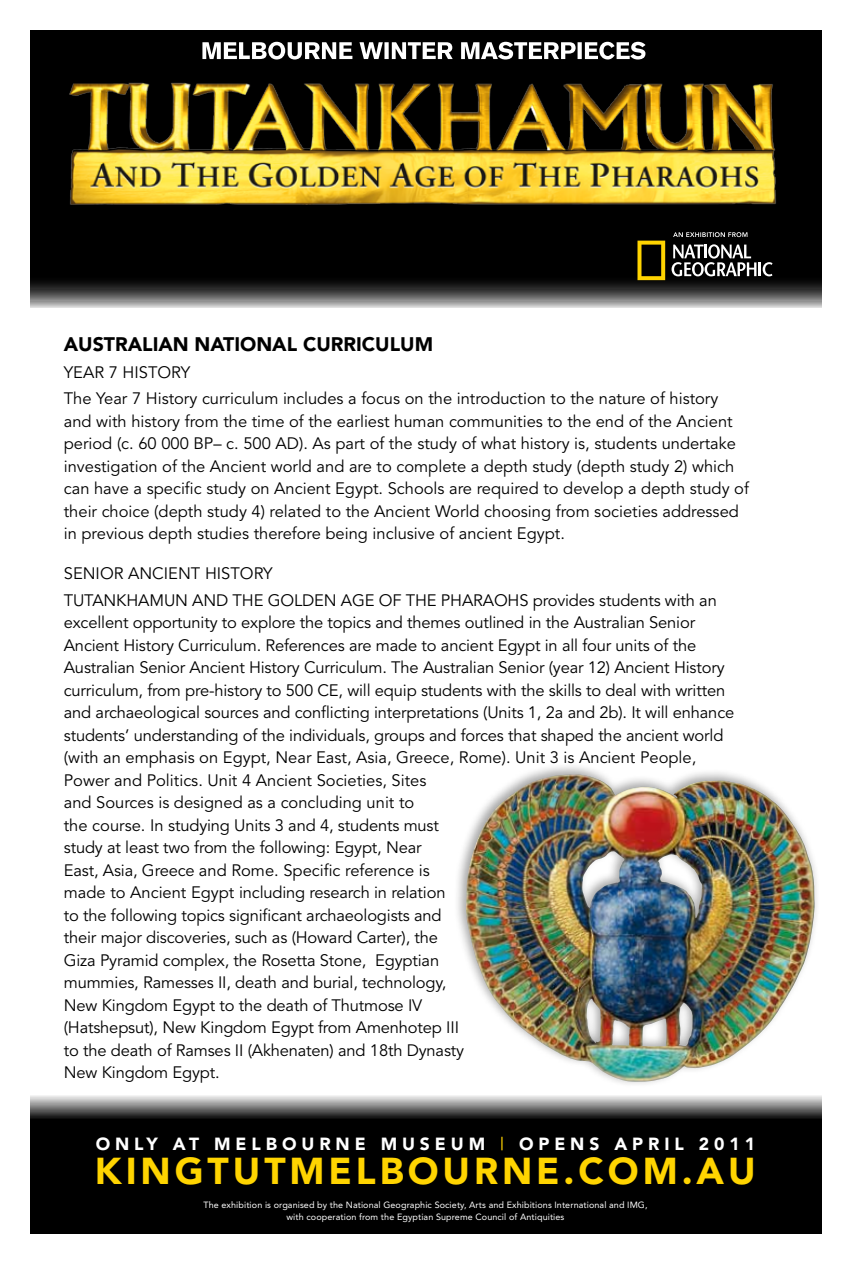
<style>
.page{position:relative;width:851px;height:1263px;background:#fff}
.page>*{position:absolute;margin:0;border:0;box-sizing:border-box;transform-origin:0 0}
.t1{font:900 37.2px "Avenir";letter-spacing:.105em;color:#ffd400}
.t2{font:900 19.5px "Avenir";color:#000}
.t3{font:900 17.55px "Avenir";letter-spacing:.28em;color:#fff}
.t4{font:16.5px/22.5px "Avenir";letter-spacing:-.01em;color:#000}
.t5{font:9px/12px "Avenir";letter-spacing:.01em;color:#fff;text-align:center}
.s1{font-weight:400;color:#ffd400}
</style>
<div class="page">
<svg style="left:30px;top:30px;width:791px;height:278px;background:#181818"></svg>
<svg style="left:30px;top:1095px;width:791px;height:138px;background:#161616"></svg>
<div style="left:45px;top:58px;width:749px;height:168px;background:#000"></div>
<img style="left:69px;top:82px;width:707px;height:122px">
<svg style="left:202px;top:42px;width:443px;height:18px"></svg>
<svg style="left:673px;top:232px;width:74px;height:5px"></svg>
<svg style="left:637px;top:241px;width:28px;height:39px"></svg>
<svg style="left:671px;top:244px;width:85px;height:32px"></svg>
<hr style="left:758px;top:262px;width:3px;height:14px;background:#fff">
<svg style="left:762px;top:262px;width:10px;height:14px"></svg>
<div style="left:453px;top:762px;width:367px;height:325px;background:#000;opacity:.35"></div>
<img style="left:466px;top:774px;width:348px;height:308px">
<p class="t2" style="left:64px;top:332px;width:371px">AUSTRALIAN NATIONAL CURRICULUM</p>
<p class="t4" style="left:64px;top:359px;width:656px;line-height:26.7px">Year 7 H istory<br>The Year 7 H istory curriculum includes a focus on the introduction to the nature of history</p>
<p class="t4" style="left:64px;top:410px;width:687px">and with history from the time of the earliest human communities to the end of the Ancient period (c. 60 000 BP– c. 500 AD). As part of the study of what history is, students undertake investigation of the Ancient world and are to complete a depth study (depth study 2) which can have a specific study on Ancient Egypt. Schools are required to develop a depth study of their choice (depth study 4) related to the Ancient World choosing from societies addressed in previous depth studies therefore being inclusive of ancient Egypt.</p>
<p class="t4" style="left:64px;top:560px;width:654px;line-height:26.7px">Senior Ancient H istory<br>Tutankhamun and the Golden Ag e of the Pharaohs provides students with an</p>
<p class="t4" style="left:64px;top:612px;width:672px">excellent opportunity to explore the topics and themes outlined in the Australian Senior Ancient H istory Curriculum. References are made to ancient Egypt in all four units of the Australian Senior Ancient H istory Curriculum. The Australian Senior (year 12) Ancient H istory curriculum, from pre-history to 500 CE, will equip students with the skills to deal with written and archaeological sources and conflicting interpretations (U nits 1, 2a and 2b). It will enhance students’ understanding of the individuals, groups and forces that shaped the ancient world (with an emphasis on Egypt, N ear East, Asia, Greece, Rome). U nit 3 is Ancient People, Power and Politics. U nit 4 Ancient Societies, Sites<br>and Sources is designed as a concluding unit to<br>the course. I n studying U nits 3 and 4, students must<br>study at least two from the following: Egypt, N ear<br>East, Asia, Greece and Rome. Specific reference is<br>made to Ancient Egypt including research in relation<br>to the following topics significant archaeologists and<br>their major discoveries, such as (H oward Carter), the<br>Giza Pyramid complex, the Rosetta Stone, Egyptian<br>mummies, Ramesses II , death and burial, technology,<br>N ew Kingdom Egypt to the death of Thutmose IV<br>(H atshepsut), N ew Kingdom Egypt from Amenhotep III<br>to the death of Ramses II (Akhenaten) and 18th Dynasty<br>N ew Kingdom Egypt.</p>
<p class="t3" style="left:96px;top:1133px;width:302px">ON LY AT M ELBOU RN E MU</p>
<p class="t3" style="left:420px;top:1133px;width:48px">SEUM</p>
<p class="t3" style="left:500px;top:1133px;width:256px"><span class="s1">|</span> OPEN S APRIL 2011</p>
<h1 class="t1" style="left:95px;top:1149px;width:261px">KINGTUTMELBO</h1>
<h1 class="t1" style="left:442px;top:1149px;width:314px">URNE.COM.AU</h1>
<p class="t5" style="left:203px;top:1199px;width:445px">The exhibition is organised by the National Geographic Society, Arts and Exhibitions I nternational and IMG, with cooperation from the Egyptian Supreme Council of Antiquities</p>
</div>
